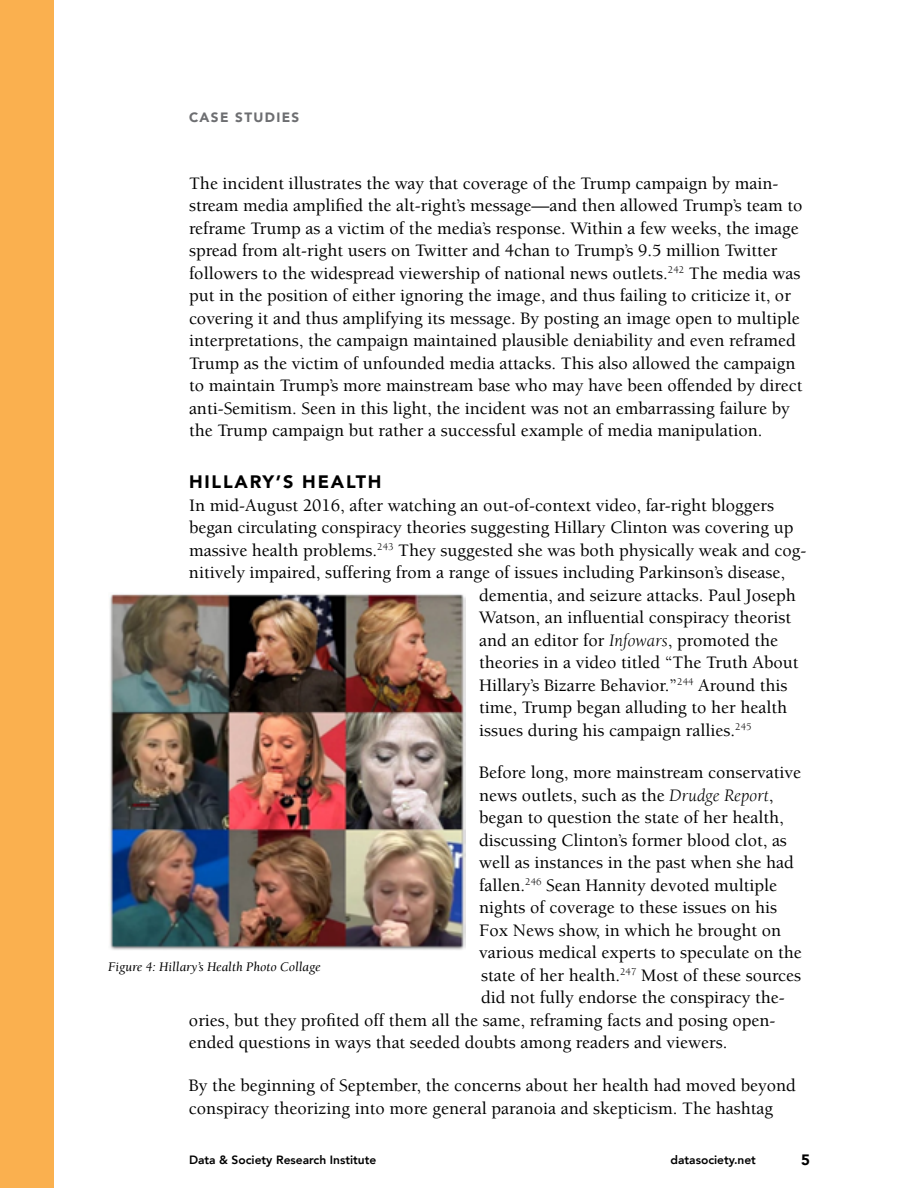
<style>
.page{position:relative;width:918px;height:1188px;background:#fff}
.page>*{position:absolute;margin:0;border:0;box-sizing:border-box;transform-origin:0 0}
.t1{font:500 18px/22.5px "Berkeley";color:#000}
.t2{font:900 18px "Avenir";letter-spacing:.1em;color:#000}
.t3{font:900 15px "Avenir";color:#000}
.t4{font:italic 13.5px "Berkeley";color:#000}
.t5{font:900 13.5px "Avenir";letter-spacing:.1em;color:#6d6e71}
.t6{font:800 12px "Avenir";color:#000}
.s1{font-weight:400;font-style:italic}
</style>
<div class="page">
<div style="left:0;top:0;width:54px;height:1188px;background:#fab04f"></div>
<img style="left:109px;top:594px;width:357px;height:356px">
<p class="t5" style="left:189px;top:105px;width:112px">CASE STUDIES</p>
<p class="t1" style="left:189px;top:172px;width:615px">The incident illustrates the way that coverage of the Trump campaign by main&shy;stream media amplified the alt-right’s message—and then allowed Trump’s team to reframe Trump as a victim of the media’s response. Within a few weeks, the image spread from alt-right users on Twitter and 4chan to Trump’s 9.5 million Twitter followers to the widespread viewership of national news outlets.<sup>242</sup> The media was put in the position of either ignoring the image, and thus failing to criticize it, or covering it and thus amplifying its message. By posting an image open to multiple interpretations, the campaign maintained plausible deniability and even reframed Trump as the victim of unfounded media attacks. This also allowed the campaign to maintain Trump’s more mainstream base who may have been offended by direct anti-Semitism. Seen in this light, the incident was not an embarrassing failure by the Trump campaign but rather a successful example of media manipulation.</p>
<p class="t2" style="left:189px;top:466px;width:194px">HILLARY’S HEALTH</p>
<p class="t1" style="left:189px;top:494px;width:587px">In mid-August 2016, after watching an out-of-context video, far-right bloggers</p>
<p class="t1" style="left:189px;top:517px;width:606px">began circulating conspiracy theories suggesting Hillary Clinton was covering up</p>
<p class="t1" style="left:189px;top:539px;width:619px">massive health problems.<sup>243</sup> They suggested she was both physically weak and cog-</p>
<p class="t1" style="left:189px;top:562px;width:598px">nitively impaired, suffering from a range of issues including Parkinson’s disease,</p>
<p class="t1" style="left:479px;top:584px;width:318px">dementia, and seizure attacks. Paul Joseph</p>
<p class="t1" style="left:479px;top:607px;width:313px">Watson, an influential conspiracy theorist</p>
<p class="t1" style="left:479px;top:629px;width:300px">and an editor for <span class="s1">Infowars</span>, promoted the</p>
<p class="t1" style="left:479px;top:652px;width:321px">theories in a video titled “The Truth About</p>
<p class="t1" style="left:479px;top:674px;width:310px">Hillary’s Bizarre Behavior.”<sup>244</sup> Around this</p>
<p class="t1" style="left:479px;top:697px;width:309px">time, Trump began alluding to her health</p>
<p class="t1" style="left:479px;top:719px;width:274px">issues during his campaign rallies.<sup>245</sup></p>
<p class="t1" style="left:479px;top:762px;width:323px">Before long, more mainstream conservative</p>
<p class="t1" style="left:479px;top:784px;width:296px">news outlets, such as the <span class="s1">Drudge Report</span>,</p>
<p class="t1" style="left:479px;top:807px;width:306px">began to question the state of her health,</p>
<p class="t1" style="left:479px;top:829px;width:309px">discussing Clinton’s former blood clot, as</p>
<p class="t1" style="left:479px;top:852px;width:316px">well as instances in the past when she had</p>
<p class="t1" style="left:479px;top:874px;width:299px">fallen.<sup>246</sup> Sean Hannity devoted multiple</p>
<p class="t1" style="left:479px;top:897px;width:299px">nights of coverage to these issues on his</p>
<p class="t1" style="left:479px;top:919px;width:304px">Fox News show, in which he brought on</p>
<p class="t1" style="left:479px;top:942px;width:324px">various medical experts to speculate on the</p>
<p class="t1" style="left:481px;top:964px;width:321px">state of her health.<sup>247</sup> Most of these sources</p>
<p class="t1" style="left:481px;top:987px;width:305px">did not fully endorse the conspiracy the-</p>
<p class="t1" style="left:189px;top:1009px;width:588px">ories, but they profited off them all the same, reframing facts and posing open-</p>
<p class="t1" style="left:189px;top:1032px;width:540px">ended questions in ways that seeded doubts among readers and viewers.</p>
<p class="t1" style="left:189px;top:1075px;width:608px">By the beginning of September, the concerns about her health had moved beyond conspiracy theorizing into more general paranoia and skepticism. The hashtag</p>
<p class="t4" style="left:108px;top:960px;width:214px">Figure 4: Hillary’s Health Photo Collage</p>
<p class="t6" style="left:189px;top:1151px;width:189px">Data &amp; Society Research Institute</p>
<p class="t6" style="left:671px;top:1151px;width:87px">datasociety.net</p>
<p class="t3" style="left:801px;top:1147px;width:10px">5</p>
</div>
